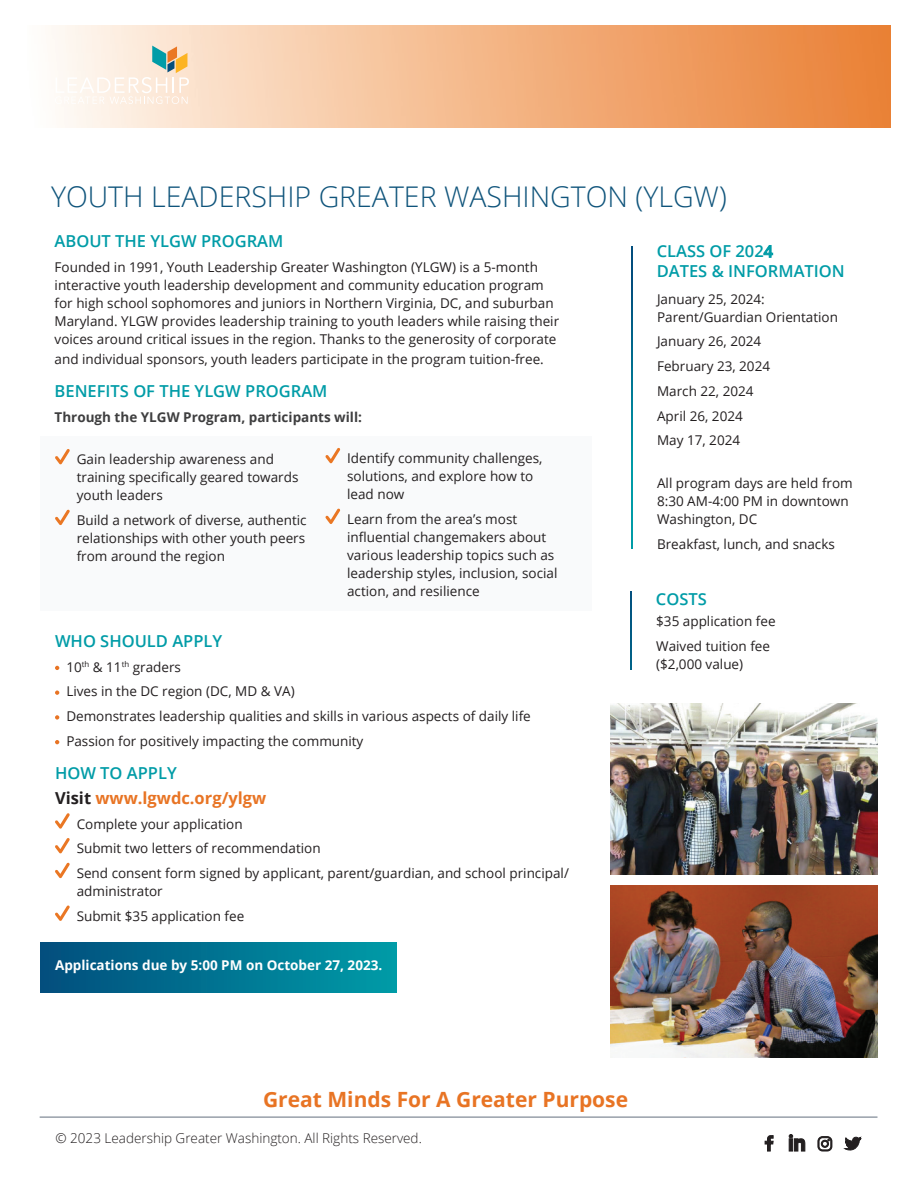
<style>
.page{position:relative;width:918px;height:1188px;background:#fff}
.page>*{position:absolute;margin:0;border:0;box-sizing:border-box;transform-origin:0 0}
.t1{font:300 28.5px "Open Sans";color:#0f547b}
.t2{font:700 21px "Open Sans";color:#e87424}
.t3{font:600 16.5px/19.8px "Open Sans";color:#009ca7}
.t4{font:700 16.5px/24.8px "Open Sans";color:#e87424}
.t5{font:13.5px/18px "Open Sans";color:#231f20}
.t6{font:300 13.5px "Open Sans";color:#231f20}
.t7{font:700 13.5px "Open Sans";color:#fff}
.t8{font:700 13.5px "Open Sans";color:#3e3e3f}
.s1{font-weight:600;color:#009ca7}
.s2{color:#231f20}
</style>
<div class="page">
<div style="left:40px;top:436px;width:552px;height:175px;background:#f9fafb"></div>
<div style="left:40px;top:943px;width:356px;height:49px;background:linear-gradient(to right,#014d7d,#009ba7)"></div>
<hr style="left:40px;top:1117px;width:837px;height:1px;background:#64707e">
<svg style="left:631px;top:247px;width:2px;height:302px"></svg>
<hr style="left:630px;top:592px;width:2px;height:78px;background:#015a84">
<svg style="left:789px;top:1134px;width:16px;height:17px"></svg>
<svg style="left:765px;top:1135px;width:9px;height:16px"></svg>
<svg style="left:845px;top:1137px;width:16px;height:14px"></svg>
<svg style="left:818px;top:1136px;width:14px;height:15px"></svg>
<svg style="left:55px;top:666px;width:4px;height:4px"></svg>
<svg style="left:55px;top:691px;width:4px;height:4px"></svg>
<svg style="left:55px;top:715px;width:4px;height:5px"></svg>
<svg style="left:55px;top:740px;width:4px;height:4px"></svg>
<svg style="left:55px;top:813px;width:15px;height:16px"></svg>
<svg style="left:55px;top:838px;width:15px;height:15px"></svg>
<svg style="left:55px;top:863px;width:15px;height:15px"></svg>
<svg style="left:55px;top:905px;width:15px;height:16px"></svg>
<svg style="left:55px;top:449px;width:15px;height:15px"></svg>
<svg style="left:55px;top:510px;width:15px;height:15px"></svg>
<svg style="left:325px;top:448px;width:15px;height:15px"></svg>
<svg style="left:325px;top:508px;width:15px;height:16px"></svg>
<img style="left:610px;top:704px;width:268px;height:171px">
<img style="left:610px;top:885px;width:268px;height:173px">
<img style="left:51px;top:26px;width:839px;height:101px">
<svg style="left:55px;top:46px;width:134px;height:58px"></svg>
<h1 class="t1" style="left:51px;top:177px;width:677px">YOUTH LEADERSHIP GREATER WASHINGTON (YLGW)</h1>
<p class="t3" style="left:55px;top:231px;width:230px">ABOUT THE YLGW PROGRAM</p>
<p class="t5" style="left:55px;top:258px;width:506px">Founded in 1991, Youth Leadership Greater Washington (YLGW) is a 5-month interactive youth leadership development and community education program for high school sophomores and juniors in Northern Virginia, DC, and suburban Maryland. YLGW provides leadership training to youth leaders while raising their voices around critical issues in the region. Thanks to the generosity of corporate</p>
<p class="t5" style="left:55px;top:349px;width:491px">and individual sponsors, youth leaders participate in the program tuition-free.</p>
<p class="t3" style="left:55px;top:381px;width:274px">BENEFITS OF THE YLGW PROGRAM</p>
<p class="t8" style="left:55px;top:407px;width:309px">Through the YLGW Program, participants will:</p>
<p class="t3" style="left:657px;top:241px;width:190px">CLASS OF 2024<br>DATES &amp; INFORMATION</p>
<p class="t5" style="left:657px;top:289px;width:183px">January 25, 2024:<br>Parent/Guardian Orientation</p>
<p class="t5" style="left:657px;top:329px;width:115px;line-height:24.8px">January 26, 2024<br>February 23, 2024<br>March 22, 2024<br>April 26, 2024<br>May 17, 2024</p>
<p class="t5" style="left:657px;top:474px;width:197px">All program days are held from<br>8:30 AM-4:00 PM in downtown<br>Washington, DC</p>
<p class="t5" style="left:657px;top:535px;width:179px">Breakfast, lunch, and snacks</p>
<p class="t5" style="left:347px;top:449px;width:197px">Identify community challenges, solutions, and explore how to lead now</p>
<p class="t5" style="left:347px;top:510px;width:212px">Learn from the area’s most influential changemakers about various leadership topics such as leadership styles, inclusion, social action, and resilience</p>
<p class="t5" style="left:77px;top:450px;width:223px">Gain leadership awareness and training specifically geared towards youth leaders</p>
<p class="t5" style="left:77px;top:511px;width:231px;text-align:justify">Build a network of diverse, authentic relationships with other youth peers from around the region</p>
<p class="t3" style="left:656px;top:589px;width:52px">COSTS</p>
<p class="t5" style="left:656px;top:609px;width:121px;line-height:24.3px">$35 application fee<br>Waived tuition fee</p>
<p class="t5" style="left:656px;top:655px;width:88px">($2,000 value)</p>
<p class="t3" style="left:55px;top:631px;width:169px">WHO SHOULD APPLY</p>
<p class="t5" style="left:66px;top:654px;width:466px;line-height:24.8px">10<sup>th</sup> &amp; 11<sup>th</sup> graders<br>Lives in the DC region (DC, MD &amp; VA)<br>Demonstrates leadership qualities and skills in various aspects of daily life Passion for positively impacting the community</p>
<p class="t4" style="left:55px;top:760px;width:213px"><span class="s1">HOW TO APPLY<br></span><span class="s2">Visit</span> www.lgwdc.org/ylgw</p>
<p class="t5" style="left:77px;top:811px;width:494px;line-height:24.8px">Complete your application<br>Submit two letters of recommendation<br>Send consent form signed by applicant, parent/guardian, and school principal/</p>
<p class="t5" style="left:77px;top:879px;width:169px;line-height:24.8px">administrator<br>Submit $35 application fee</p>
<p class="t7" style="left:55px;top:956px;width:329px">Applications due by 5:00 PM on October 27, 2023.</p>
<h2 class="t2" style="left:263px;top:1084px;width:367px">Great Minds For A Greater Purpose</h2>
<p class="t6" style="left:56px;top:1129px;width:368px">© 2023 Leadership Greater Washington. All Rights Reserved.</p>
</div>
